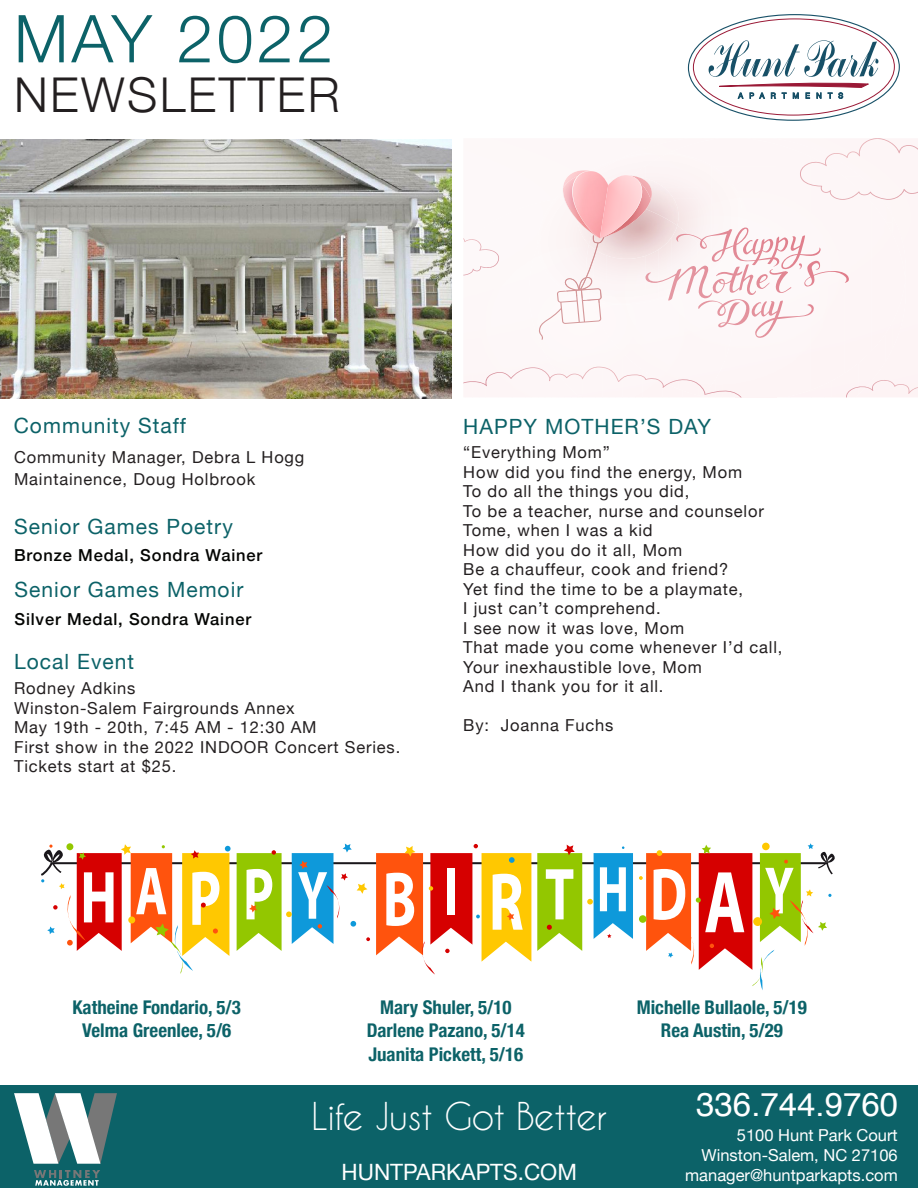
<style>
.page{position:relative;width:918px;height:1188px;background:#fff}
.page>*{position:absolute;margin:0;border:0;box-sizing:border-box;transform-origin:0 0}
.t1{font:300 66px "Helvetica Neue";letter-spacing:.05em;color:#0c6268}
.t2{font:300 48px "Helvetica Neue";letter-spacing:.05em;color:#231f20}
.t3{font:36px "Caviar Dreams";letter-spacing:-.02em;color:#fff}
.t4{font:33px "Helvetica";color:#fff}
.t5{font:22.5px "Helvetica Neue";color:#fff}
.t6{font:21px "Helvetica Neue";letter-spacing:.05em;color:#0c6268}
.t7{font:700 condensed 18.9px/23.5px "Helvetica Neue";color:#0c6268;text-align:center}
.t8{font:16.5px/19.5px "Helvetica Neue";letter-spacing:.05em;color:#231f20}
.t9{font:16.5px "Helvetica Neue";color:#fff}
.t10{font:500 16.5px "Helvetica Neue";letter-spacing:.05em;color:#040503}
</style>
<div class="page">
<div style="left:0;top:1085px;width:918px;height:103px;background:#0c6268"></div>
<svg style="left:688px;top:14px;width:212px;height:107px"></svg>
<svg style="left:14px;top:1093px;width:103px;height:71px"></svg>
<svg style="left:34px;top:1170px;width:66px;height:16px"></svg>
<img style="left:0;top:140px;width:452px;height:259px">
<img style="left:797px;top:396px;width:14px;height:1px">
<img style="left:797px;top:391px;width:15px;height:5px">
<div style="left:777px;top:300px;width:20px;height:97px;background:#fdf6f7"></div>
<img style="left:797px;top:304px;width:14px;height:91px">
<img style="left:810px;top:304px;width:14px;height:86px">
<img style="left:824px;top:346px;width:1px;height:39px">
<img style="left:736px;top:299px;width:41px;height:98px">
<img style="left:732px;top:299px;width:4px;height:27px">
<img style="left:705px;top:297px;width:20px;height:31px">
<img style="left:699px;top:297px;width:6px;height:12px">
<img style="left:725px;top:300px;width:7px;height:26px">
<img style="left:668px;top:297px;width:5px;height:4px">
<div style="left:825px;top:323px;width:93px;height:74px;background:#fdf4f5"></div>
<div style="left:463px;top:367px;width:279px;height:30px;background:#fdf6f7"></div>
<svg style="left:463px;top:238px;width:36px;height:37px"></svg>
<img style="left:665px;top:259px;width:7px;height:39px">
<img style="left:659px;top:259px;width:6px;height:24px">
<img style="left:653px;top:259px;width:6px;height:24px">
<img style="left:653px;top:209px;width:15px;height:50px">
<svg style="left:538px;top:166px;width:115px;height:174px"></svg>
<svg style="left:668px;top:138px;width:250px;height:159px"></svg>
<hr style="left:51px;top:862px;width:777px;height:2px;background:#1a171b">
<svg style="left:537px;top:845px;width:96px;height:106px"></svg>
<svg style="left:41px;top:844px;width:190px;height:130px"></svg>
<svg style="left:237px;top:844px;width:133px;height:107px"></svg>
<svg style="left:639px;top:843px;width:196px;height:147px"></svg>
<svg style="left:376px;top:844px;width:155px;height:131px"></svg>
<p class="t1" style="left:14px;top:-14px;width:321px">MAY 2022</p>
<p class="t2" style="left:14px;top:56px;width:327px">NEWSLETTER</p>
<p class="t6" style="left:14px;top:411px;width:174px">Community Staff</p>
<p class="t8" style="left:14px;top:446px;width:292px;line-height:22.5px">Community Manager, Debra L Hogg<br>Maintainence, Doug Holbrook</p>
<p class="t6" style="left:14px;top:511px;width:220px">Senior Games Poetry</p>
<p class="t10" style="left:14px;top:542px;width:250px">Bronze Medal, Sondra Wainer</p>
<p class="t6" style="left:15px;top:575px;width:230px">Senior Games Memoir</p>
<p class="t10" style="left:15px;top:606px;width:238px">Silver Medal, Sondra Wainer</p>
<p class="t6" style="left:14px;top:647px;width:122px">Local Event</p>
<p class="t8" style="left:14px;top:679px;width:123px">Rodney Adkins</p>
<p class="t8" style="left:14px;top:699px;width:282px">Winston-Salem Fairgrounds Annex</p>
<p class="t8" style="left:14px;top:718px;width:304px">May 19th - 20th, 7:45 AM - 12:30 AM</p>
<p class="t8" style="left:14px;top:738px;width:388px">First show in the 2022 INDOOR Concert Series.<br>Tickets start at $25.</p>
<p class="t6" style="left:463px;top:411px;width:249px">HAPPY MOTHER’S DAY</p>
<p class="t8" style="left:463px;top:443px;width:280px">“Everything Mom”<br>How did you find the energy, Mom</p>
<p class="t8" style="left:463px;top:482px;width:228px">To do all the things you did,</p>
<p class="t8" style="left:463px;top:502px;width:302px">To be a teacher, nurse and counselor</p>
<p class="t8" style="left:463px;top:521px;width:191px">Tome, when I was a kid</p>
<p class="t8" style="left:463px;top:541px;width:220px">How did you do it all, Mom</p>
<p class="t8" style="left:463px;top:560px;width:266px">Be a chauffeur, cook and friend?</p>
<p class="t8" style="left:463px;top:580px;width:281px">Yet find the time to be a playmate,</p>
<p class="t8" style="left:463px;top:599px;width:199px">I just can’t comprehend.</p>
<p class="t8" style="left:463px;top:619px;width:222px">I see now it was love, Mom</p>
<p class="t8" style="left:463px;top:638px;width:321px">That made you come whenever I’d call,</p>
<p class="t8" style="left:463px;top:658px;width:240px">Your inexhaustible love, Mom</p>
<p class="t8" style="left:463px;top:677px;width:202px">And I thank you for it all.</p>
<p class="t8" style="left:463px;top:716px;width:152px">By: Joanna Fuchs</p>
<p class="t7" style="left:73px;top:994px;width:170px">Katheine Fondario, 5/3<br>Velma Greenlee, 5/6</p>
<p class="t7" style="left:367px;top:994px;width:160px">Mary Shuler, 5/10<br>Darlene Pazano, 5/14<br>Juanita Pickett, 5/16</p>
<p class="t7" style="left:637px;top:994px;width:172px">Michelle Bullaole, 5/19<br>Rea Austin, 5/29</p>
<p class="t4" style="left:696px;top:1079px;width:203px">336.744.9760</p>
<p class="t9" style="left:737px;top:1124px;width:162px">5100 Hunt Park Court</p>
<p class="t9" style="left:702px;top:1144px;width:198px">Winston-Salem, NC 27106</p>
<p class="t3" style="left:312px;top:1095px;width:297px">Life Just Got Better</p>
<p class="t5" style="left:342px;top:1156px;width:237px">HUNTPARKAPTS.COM</p>
<p class="t9" style="left:685px;top:1163px;width:214px">manager@huntparkapts.com</p>
</div>
